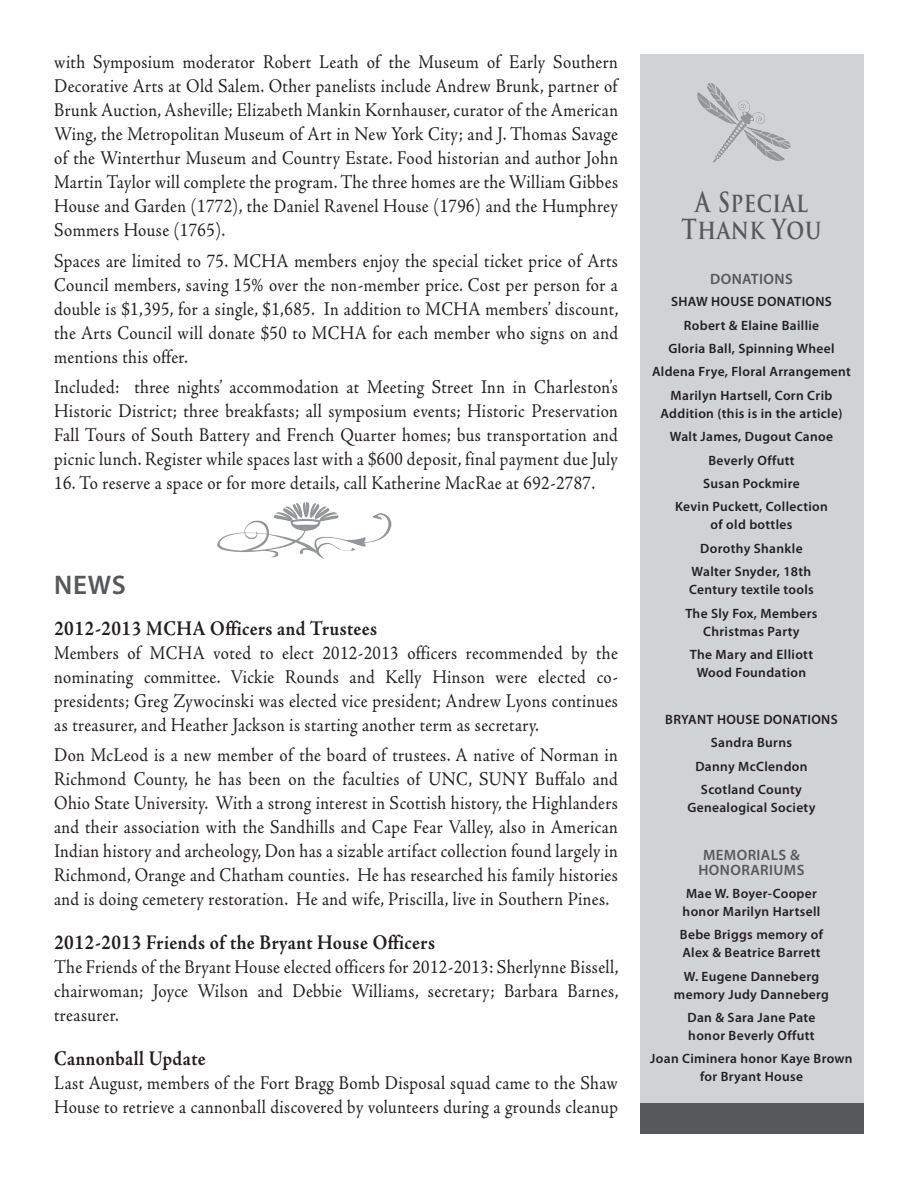
<style>
.page{position:relative;width:918px;height:1188px;background:#fff}
.page>*{position:absolute;margin:0;border:0;box-sizing:border-box;transform-origin:0 0}
.Boxes_Trajan{font:700 27px/27px "Trajan Pro";letter-spacing:.025em;color:#57585a;text-align:center;scale:.8 1}
.Body_Upcoming_Update{font:600 27px "Myriad Pro";color:#57585a}
.Body_Title{font:700 21px "Adobe Jenson Pro";letter-spacing:.02em;color:#231f20;scale:.88 1}
.Body{font:19.5px/24px "Adobe Jenson Pro";letter-spacing:.02em;color:#231f20;text-align:justify;scale:.88 1}
.Boxes_Heading{font:600 15px/15px "Myriad Pro";letter-spacing:.025em;color:#57585a;text-align:center}
.Boxes_9pt{font:600 13.5px/18px "Myriad Pro";letter-spacing:.025em;color:#231f20;text-align:center}
</style>
<div class="page">
<div style="left:640px;top:54px;width:224px;height:1080px;background:#d1d2d4"></div>
<div style="left:640px;top:1103px;width:224px;height:31px;background:#57585a"></div>
<img style="left:217px;top:502px;width:174px;height:56px">
<img style="left:698px;top:84px;width:93px;height:79px">
<p class="Body" style="left:54px;top:50px;width:642px">with Symposium moderator Robert Leath of the Museum of Early Southern Decorative Arts at Old Salem. Other panelists include Andrew Brunk, partner of Brunk Auction, Asheville; Elizabeth Mankin Kornhauser, curator of the American Wing, the Metropolitan Museum of Art in New York City; and J. Thomas Savage of the Winterthur Museum and Country Estate. Food historian and author John Martin Taylor will complete the program. The three homes are the William Gibbes House and Garden (1772), the Daniel Ravenel House (1796) and the Humphrey Sommers House (1765).</p>
<p class="Body" style="left:54px;top:249px;width:643px">Spaces are limited to 75. MCHA members enjoy the special ticket price of Arts Council members, saving 15% over the non-member price. Cost per person for a double is $1,395, for a single, $1,685. In addition to MCHA members’ discount, the Arts Council will donate $50 to MCHA for each member who signs on and mentions this offer.</p>
<p class="Body" style="left:54px;top:375px;width:642px">Included: three nights’ accommodation at Meeting Street Inn in Charleston’s Historic District; three breakfasts; all symposium events; Historic Preservation Fall Tours of South Battery and French Quarter homes; bus transportation and picnic lunch. Register while spaces last with a $600 deposit, final payment due July</p>
<p class="Body" style="left:54px;top:471px;width:616px">16. To reserve a space or for more details, call Katherine MacRae at 692-2787.</p>
<p class="Body_Upcoming_Update" style="left:54px;top:568px;width:73px">NEWS</p>
<p class="Body_Title" style="left:54px;top:616px;width:369px">2012-2013 MCHA Officers and Trustees</p>
<p class="Body" style="left:54px;top:641px;width:642px">Members of MCHA voted to elect 2012-2013 officers recommended by the nominating committee. Vickie Rounds and Kelly Hinson were elected co&shy;presidents; Greg Zywocinski was elected vice president; Andrew Lyons continues as treasurer, and Heather Jackson is starting another term as secretary.</p>
<p class="Body" style="left:54px;top:744px;width:642px">Don McLeod is a new member of the board of trustees. A native of Norman in Richmond County, he has been on the faculties of UNC, SUNY Buffalo and Ohio State University. With a strong interest in Scottish history, the Highlanders and their association with the Sandhills and Cape Fear Valley, also in American Indian history and archeology, Don has a sizable artifact collection found largely in Richmond, Orange and Chatham counties. He has researched his family histories and is doing cemetery restoration. He and wife, Priscilla, live in Southern Pines.</p>
<p class="Body_Title" style="left:54px;top:931px;width:434px">2012-2013 Friends of the Bryant House Officers</p>
<p class="Body" style="left:54px;top:956px;width:643px">The Friends of the Bryant House elected officers for 2012-2013: Sherlynne Bissell, chairwoman; Joyce Wilson and Debbie Williams, secretary; Barbara Barnes, treasurer.</p>
<p class="Body_Title" style="left:54px;top:1047px;width:174px">Cannonball Update</p>
<p class="Body" style="left:54px;top:1072px;width:642px">Last August, members of the Fort Bragg Bomb Disposal squad came to the Shaw<br>House to retrieve a cannonball discovered by volunteers during a grounds cleanup</p>
<p class="Boxes_Trajan" style="left:682px;top:189px;width:176px">A Special<br>Thank You</p>
<p class="Boxes_Heading" style="left:710px;top:271px;width:84px">DONATIONS</p>
<p class="Boxes_9pt" style="left:671px;top:292px;width:162px">SHAW HOUSE DONATIONS</p>
<p class="Boxes_9pt" style="left:684px;top:316px;width:137px">Robert &amp; Elaine Baillie</p>
<p class="Boxes_9pt" style="left:668px;top:339px;width:168px">Gloria Ball, Spinning Wheel</p>
<p class="Boxes_9pt" style="left:652px;top:363px;width:200px">Aldena Frye, Floral Arrangement</p>
<p class="Boxes_9pt" style="left:661px;top:386px;width:183px">Marilyn Hartsell, Corn Crib<br>Addition (this is in the article)</p>
<p class="Boxes_9pt" style="left:670px;top:427px;width:165px">Walt James, Dugout Canoe</p>
<p class="Boxes_9pt" style="left:708px;top:451px;width:88px">Beverly Offutt</p>
<p class="Boxes_9pt" style="left:703px;top:474px;width:98px">Susan Pockmire</p>
<p class="Boxes_9pt" style="left:675px;top:497px;width:154px">Kevin Puckett, Collection of old bottles</p>
<p class="Boxes_9pt" style="left:700px;top:539px;width:104px">Dorothy Shankle</p>
<p class="Boxes_9pt" style="left:689px;top:562px;width:126px;text-align:left">Walter Snyder, 18th<br>Century textile tools</p>
<p class="Boxes_9pt" style="left:685px;top:604px;width:134px">The Sly Fox, Members<br>Christmas Party</p>
<p class="Boxes_9pt" style="left:690px;top:645px;width:125px">The Mary and Elliott<br>Wood Foundation</p>
<p class="Boxes_9pt" style="left:665px;top:710px;width:174px">BRYANT HOUSE DONATIONS</p>
<p class="Boxes_9pt" style="left:711px;top:733px;width:83px">Sandra Burns</p>
<p class="Boxes_9pt" style="left:695px;top:757px;width:114px">Danny McClendon</p>
<p class="Boxes_9pt" style="left:687px;top:780px;width:130px">Scotland County<br>Genealogical Society</p>
<p class="Boxes_Heading" style="left:699px;top:848px;width:107px">MEMORIALS &amp;<br>HONORARIUMS</p>
<p class="Boxes_9pt" style="left:683px;top:884px;width:139px;text-align:left">Mae W. Boyer-Cooper honor Marilyn Hartsell</p>
<p class="Boxes_9pt" style="left:680px;top:925px;width:145px;text-align:left">Bebe Briggs memory of<br>Alex &amp; Beatrice Barrett</p>
<p class="Boxes_9pt" style="left:674px;top:967px;width:157px">W. Eugene Danneberg memory Judy Danneberg</p>
<p class="Boxes_9pt" style="left:687px;top:1008px;width:130px;text-align:left">Dan &amp; Sara Jane Pate honor Beverly Offutt</p>
<p class="Boxes_9pt" style="left:650px;top:1050px;width:204px">Joan Ciminera honor Kaye Brown for Bryant House</p>
</div>
